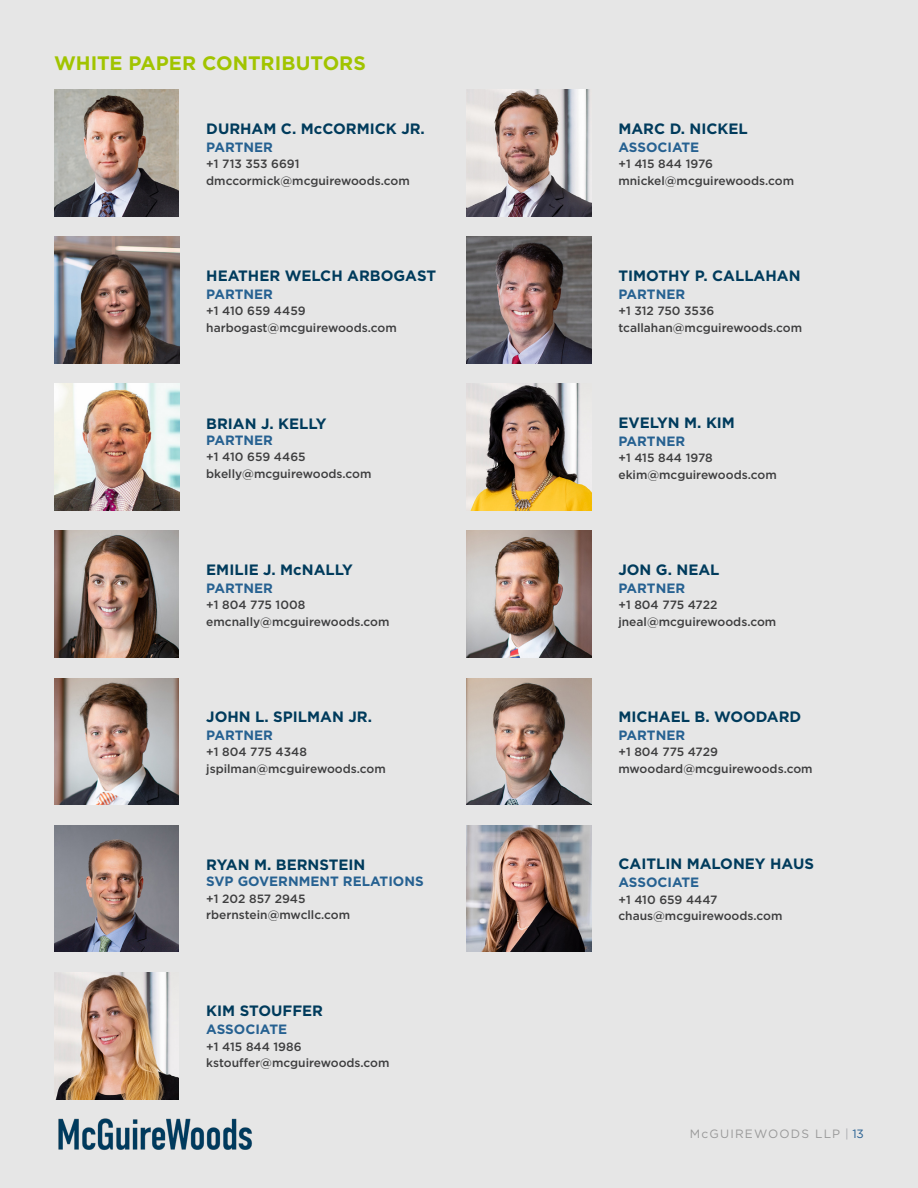
<style>
.page{position:relative;width:918px;height:1188px;background:#e6e6e6}
.page>*{position:absolute;margin:0;border:0;box-sizing:border-box;transform-origin:0 0}
.Headers_H1{font:700 19.5px "Gotham";color:#a1c400}
.Contact_-_Name{font:700 15px "Gotham";color:#003b5c}
.Contact_-_Title{font:700 13.5px "Gotham";color:#266191}
.Contact_-_Email_Addr{font:500 12px "Gotham";color:#3e3e3f}
.Contact_-_Phone_Numb{font:500 12px "Gotham";color:#3e3e3f}
.t1{font:12px "Gotham";letter-spacing:.1em;color:#999}
.s1{color:#a8a9ad}
.s2{color:#276092}
</style>
<div class="page">
<img style="left:54px;top:237px;width:125px;height:127px">
<img style="left:54px;top:90px;width:125px;height:127px">
<img style="left:54px;top:825px;width:125px;height:127px">
<img style="left:54px;top:972px;width:125px;height:127px">
<img style="left:54px;top:531px;width:125px;height:127px">
<img style="left:466px;top:825px;width:125px;height:127px">
<img style="left:466px;top:237px;width:125px;height:127px">
<img style="left:54px;top:384px;width:125px;height:127px">
<img style="left:466px;top:384px;width:125px;height:127px">
<img style="left:466px;top:531px;width:125px;height:127px">
<img style="left:54px;top:678px;width:125px;height:127px">
<img style="left:466px;top:678px;width:125px;height:127px">
<img style="left:466px;top:90px;width:125px;height:127px">
<img style="left:58px;top:1118px;width:194px;height:32px">
<p class="Headers_H1" style="left:54px;top:50px;width:313px">WHITE PAPER CONTRIBUTORS</p>
<p class="Contact_-_Name" style="left:206px;top:119px;width:220px">DURHAM C. McCORMICK JR.</p>
<p class="Contact_-_Title" style="left:206px;top:138px;width:68px">PARTNER</p>
<p class="Contact_-_Phone_Numb" style="left:206px;top:156px;width:95px">+1 713 353 6691</p>
<p class="Contact_-_Email_Addr" style="left:206px;top:172px;width:205px">dmccormick@mcguirewoods.com</p>
<p class="Contact_-_Name" style="left:206px;top:266px;width:231px">HEATHER WELCH ARBOGAST</p>
<p class="Contact_-_Title" style="left:206px;top:285px;width:68px">PARTNER</p>
<p class="Contact_-_Phone_Numb" style="left:206px;top:303px;width:101px">+1 410 659 4459</p>
<p class="Contact_-_Email_Addr" style="left:206px;top:320px;width:192px">harbogast@mcguirewoods.com</p>
<p class="Contact_-_Name" style="left:206px;top:414px;width:122px">BRIAN J. KELLY</p>
<p class="Contact_-_Title" style="left:206px;top:431px;width:68px">PARTNER</p>
<p class="Contact_-_Phone_Numb" style="left:206px;top:449px;width:101px">+1 410 659 4465</p>
<p class="Contact_-_Email_Addr" style="left:206px;top:466px;width:167px">bkelly@mcguirewoods.com</p>
<p class="Contact_-_Name" style="left:206px;top:560px;width:148px">EMILIE J. McNALLY</p>
<p class="Contact_-_Title" style="left:206px;top:579px;width:68px">PARTNER</p>
<p class="Contact_-_Phone_Numb" style="left:206px;top:597px;width:101px">+1 804 775 1008</p>
<p class="Contact_-_Email_Addr" style="left:206px;top:614px;width:185px">emcnally@mcguirewoods.com</p>
<p class="Contact_-_Name" style="left:206px;top:707px;width:167px">JOHN L. SPILMAN JR.</p>
<p class="Contact_-_Title" style="left:206px;top:726px;width:68px">PARTNER</p>
<p class="Contact_-_Phone_Numb" style="left:206px;top:744px;width:102px">+1 804 775 4348</p>
<p class="Contact_-_Email_Addr" style="left:206px;top:761px;width:181px">jspilman@mcguirewoods.com</p>
<p class="Contact_-_Name" style="left:206px;top:855px;width:161px">RYAN M. BERNSTEIN</p>
<p class="Contact_-_Title" style="left:206px;top:873px;width:219px">SVP GOVERNMENT RELATIONS</p>
<p class="Contact_-_Phone_Numb" style="left:206px;top:891px;width:101px">+1 202 857 2945</p>
<p class="Contact_-_Email_Addr" style="left:206px;top:907px;width:145px">rbernstein@mwcllc.com</p>
<p class="Contact_-_Name" style="left:206px;top:1001px;width:118px">KIM STOUFFER</p>
<p class="Contact_-_Title" style="left:206px;top:1020px;width:82px">ASSOCIATE</p>
<p class="Contact_-_Phone_Numb" style="left:206px;top:1039px;width:97px">+1 415 844 1986</p>
<p class="Contact_-_Email_Addr" style="left:206px;top:1055px;width:185px">kstouffer@mcguirewoods.com</p>
<p class="Contact_-_Name" style="left:618px;top:119px;width:131px">MARC D. NICKEL</p>
<p class="Contact_-_Title" style="left:618px;top:138px;width:82px">ASSOCIATE</p>
<p class="Contact_-_Phone_Numb" style="left:618px;top:156px;width:96px">+1 415 844 1976</p>
<p class="Contact_-_Email_Addr" style="left:618px;top:172px;width:177px">mnickel@mcguirewoods.com</p>
<p class="Contact_-_Name" style="left:618px;top:266px;width:184px">TIMOTHY P. CALLAHAN</p>
<p class="Contact_-_Title" style="left:618px;top:285px;width:68px">PARTNER</p>
<p class="Contact_-_Phone_Numb" style="left:618px;top:303px;width:97px">+1 312 750 3536</p>
<p class="Contact_-_Email_Addr" style="left:618px;top:320px;width:185px">tcallahan@mcguirewoods.com</p>
<p class="Contact_-_Name" style="left:618px;top:413px;width:118px">EVELYN M. KIM</p>
<p class="Contact_-_Title" style="left:618px;top:432px;width:68px">PARTNER</p>
<p class="Contact_-_Phone_Numb" style="left:618px;top:450px;width:96px">+1 415 844 1978</p>
<p class="Contact_-_Email_Addr" style="left:618px;top:467px;width:160px">ekim@mcguirewoods.com</p>
<p class="Contact_-_Name" style="left:618px;top:560px;width:103px">JON G. NEAL</p>
<p class="Contact_-_Title" style="left:618px;top:579px;width:68px">PARTNER</p>
<p class="Contact_-_Phone_Numb" style="left:618px;top:597px;width:101px">+1 804 775 4722</p>
<p class="Contact_-_Email_Addr" style="left:618px;top:614px;width:159px">jneal@mcguirewoods.com</p>
<p class="Contact_-_Name" style="left:618px;top:707px;width:184px">MICHAEL B. WOODARD</p>
<p class="Contact_-_Title" style="left:618px;top:726px;width:68px">PARTNER</p>
<p class="Contact_-_Phone_Numb" style="left:618px;top:744px;width:101px">+1 804 775 4729</p>
<p class="Contact_-_Email_Addr" style="left:618px;top:761px;width:196px">mwoodard@mcguirewoods.com</p>
<p class="Contact_-_Name" style="left:618px;top:854px;width:197px">CAITLIN MALONEY HAUS</p>
<p class="Contact_-_Title" style="left:618px;top:873px;width:82px">ASSOCIATE</p>
<p class="Contact_-_Phone_Numb" style="left:618px;top:891px;width:101px">+1 410 659 4447</p>
<p class="Contact_-_Email_Addr" style="left:618px;top:908px;width:166px">chaus@mcguirewoods.com</p>
<p class="t1" style="left:690px;top:1126px;width:176px">McGUIREWOODS LLP <span class="s1">|</span> <span class="s2">13</span></p>
</div>
